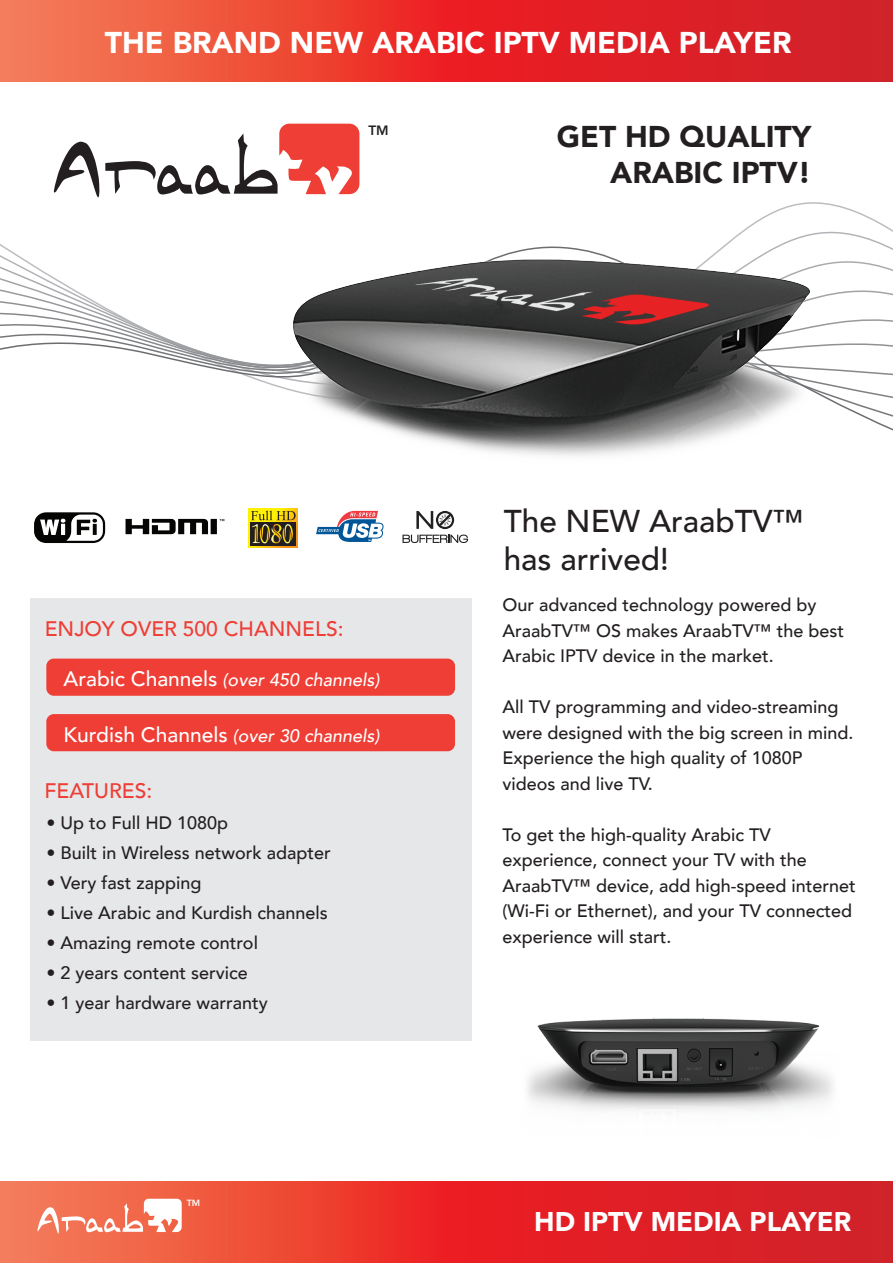
<style>
.page{position:relative;width:893px;height:1263px;background:#fff}
.page>*{position:absolute;margin:0;border:0;box-sizing:border-box;transform-origin:0 0}
.t1{font:500 31.5px/37.8px "Avenir";color:#231f20}
.t2{font:900 30px "Avenir";color:#fff}
.t3{font:900 30px/36px "Avenir";color:#231f20;text-align:right}
.t4{font:900 27px "Avenir";color:#fff}
.t5{font:500 21px "Avenir";color:#ee3e35}
.t6{font:500 18px/25.5px "Avenir";color:#231f20}
.t7{font:italic 500 18px "Avenir";color:#fff}
.t8{font:800 13.5px "Avenir";color:#231f20}
.t9{font:800 9px "Avenir";color:#fff}
.s1{font-style:normal;font-size:21px}
</style>
<div class="page">
<div style="left:30px;top:598px;width:442px;height:443px;background:#e6e7e9"></div>
<div style="left:46px;top:659px;width:409px;height:37px;background:#ee3e35;border-radius:8px"></div>
<div style="left:46px;top:714px;width:409px;height:37px;background:#ee3e35;border-radius:8px"></div>
<svg style="left:0;top:241px;width:893px;height:190px"></svg>
<svg style="left:54px;top:124px;width:305px;height:73px"></svg>
<img style="left:247px;top:185px;width:619px;height:331px">
<svg style="left:0;top:0;width:893px;height:82px;background:#e63931"></svg>
<svg style="left:0;top:1181px;width:893px;height:82px;background:#e5352f"></svg>
<svg style="left:126px;top:519px;width:98px;height:15px"></svg>
<svg style="left:249px;top:508px;width:48px;height:39px"></svg>
<div style="left:250px;top:523px;width:46px;height:23px;background:#231f20"></div>
<svg style="left:251px;top:511px;width:45px;height:33px"></svg>
<svg style="left:34px;top:512px;width:71px;height:31px"></svg>
<svg style="left:316px;top:511px;width:68px;height:31px"></svg>
<svg style="left:416px;top:511px;width:38px;height:18px"></svg>
<svg style="left:402px;top:535px;width:66px;height:8px"></svg>
<svg style="left:37px;top:1199px;width:145px;height:34px"></svg>
<img style="left:527px;top:1018px;width:306px;height:95px">
<h2 class="t2" style="left:105px;top:17px;width:688px">THE BRAND NEW ARABIC IPTV MEDIA PLAYER</h2>
<p class="t8" style="left:368px;top:120px;width:22px">TM</p>
<h2 class="t3" style="left:557px;top:118px;width:256px">GET HD QUALITY<br>ARABIC IPTV!</h2>
<p class="t5" style="left:45px;top:611px;width:300px">ENJOY OVER 500 CHANNELS:</p>
<p class="t7" style="left:64px;top:669px;width:317px"><span class="s1">Arabic Channels</span> (over 450 channels)</p>
<p class="t7" style="left:64px;top:725px;width:317px"><span class="s1">Kurdish Channels</span> (over 30 channels)</p>
<p class="t5" style="left:44px;top:773px;width:109px">FEATURES:</p>
<p class="t6" style="left:47px;top:809px;width:183px">• Up to Full HD 1080p</p>
<p class="t6" style="left:47px;top:839px;width:286px">• Built in Wireless network adapter</p>
<p class="t6" style="left:47px;top:869px;width:157px">• Very fast zapping</p>
<p class="t6" style="left:47px;top:899px;width:283px">• Live Arabic and Kurdish channels</p>
<p class="t6" style="left:47px;top:929px;width:213px">• Amazing remote control</p>
<p class="t6" style="left:47px;top:959px;width:203px">• 2 years content service</p>
<p class="t6" style="left:47px;top:989px;width:223px">• 1 year hardware warranty</p>
<p class="t9" style="left:187px;top:1196px;width:15px">TM</p>
<h1 class="t1" style="left:504px;top:500px;width:302px">The NEW AraabTV™ has arrived!</h1>
<p class="t6" style="left:502px;top:591px;width:343px">Our advanced technology powered by<br>AraabTV™ OS makes AraabTV™ the best<br>Arabic IPTV device in the market.</p>
<p class="t6" style="left:502px;top:693px;width:353px">All TV programming and video-streaming were designed with the big screen in mind.<br>Experience the high quality of 1080P videos and live TV.</p>
<p class="t6" style="left:502px;top:821px;width:355px">To get the high-quality Arabic TV experience, connect your TV with the AraabTV™ device, add high-speed internet (Wi-Fi or Ethernet), and your TV connected experience will start.</p>
<h3 class="t4" style="left:534px;top:1198px;width:318px">HD IPTV MEDIA PLAYER</h3>
</div>
